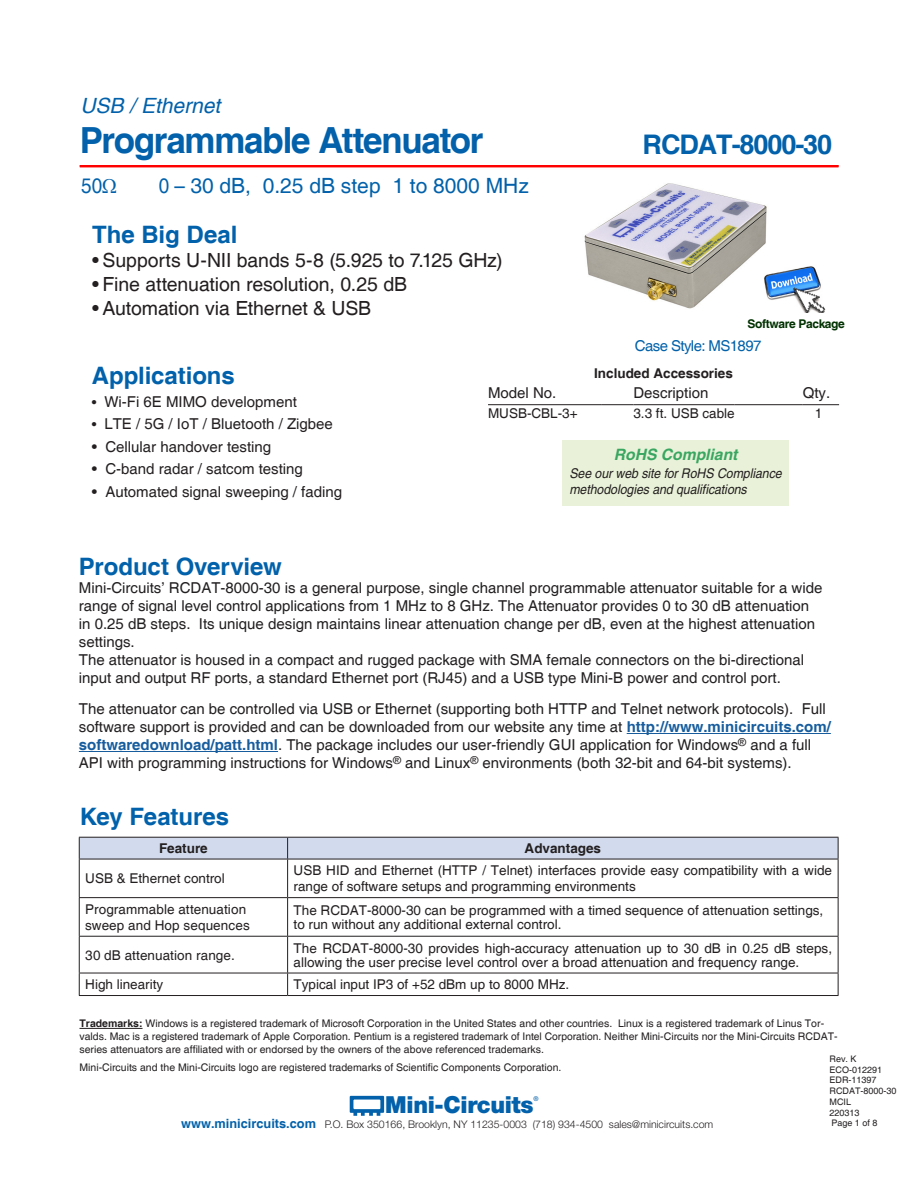
<style>
.page{position:relative;width:918px;height:1188px;background:#fff}
.page>*{position:absolute;margin:0;border:0;box-sizing:border-box;transform-origin:0 0}
.MAIN_HEADLINE{font:700 36px "Helvetica";letter-spacing:-.035em;color:#0261aa}
.t1{font:700 27px "Helvetica";letter-spacing:-.04em;color:#0261aa}
.section_head{font:700 24px "Helvetica";letter-spacing:-.005em;color:#0161ab}
.SECTIONS-HEAD{font:700 24px "Helvetica";letter-spacing:-.005em;color:#0161ab}
.t2{font:900 23.55px "Helvetica Neue";letter-spacing:-.015em;color:#0261aa}
.t3{font:21px "Helvetica";color:#0261aa;scale:.9 1}
.t4{font:italic 21px "Helvetica";color:#0261aa}
.FEAT____APPL{font:19.5px "Helvetica";letter-spacing:-.005em;color:#231f20}
.t5{font:italic 700 15.6px "Helvetica";color:rgb(13 147 68/.8)}
.FEAT___APPL{font:15px/18px "Helvetica";color:#221f20}
.VCO-SPECS1{font:15px "Helvetica";color:#231f20}
.t6{font:15px "Helvetica";letter-spacing:-.04em;color:#0261aa}
.FEAT____APPL-2{font:13.5px/16.2px "Helvetica";color:#231f20}
.t7{font:italic 13.5px/16px "Helvetica";letter-spacing:-.005em;color:#231f20;scale:.92 1}
.t8{font:700 13.5px "Helvetica";color:#231f20}
.VCO-SPECS1-2{font:13.5px "Helvetica";color:#231f20}
.t9{font:700 12px "Helvetica";letter-spacing:-.03em;color:#003100}
.SECTIONS-HEAD-2{font:10.5px/12.6px "Helvetica";color:#231f20}
.t10{font:300 10.5px "Helvetica Neue";color:#231f20}
.t11{font:9px "Helvetica";color:#231f20}
.t12{font:500 6.6px "Helvetica Neue";color:#0261aa}
.s1{font-size:13.5px}
.s2{font-weight:700;color:#175d9e}
.s3{font-weight:700}
.s4{font-family:"Helvetica";font-weight:700;font-size:12.75px;color:#0261aa}
</style>
<div class="page">
<svg style="left:350px;top:1096px;width:34px;height:20px"></svg>
<hr style="left:80px;top:165px;width:758px;height:2px;background:#f00">
<svg style="left:79px;top:837px;width:760px;height:22px;background:#c7cfe1"></svg>
<hr style="left:79px;top:859px;width:209px;height:1px;background:#231f20">
<hr style="left:79px;top:859px;width:1px;height:38px;background:#231f20">
<hr style="left:288px;top:859px;width:551px;height:1px;background:#231f20">
<hr style="left:287px;top:859px;width:1px;height:38px;background:#231f20">
<hr style="left:838px;top:859px;width:1px;height:38px;background:#231f20">
<hr style="left:79px;top:897px;width:209px;height:1px;background:#231f20">
<hr style="left:79px;top:898px;width:1px;height:38px;background:#231f20">
<hr style="left:288px;top:897px;width:551px;height:1px;background:#231f20">
<hr style="left:287px;top:898px;width:1px;height:38px;background:#231f20">
<hr style="left:838px;top:898px;width:1px;height:38px;background:#231f20">
<hr style="left:79px;top:936px;width:209px;height:1px;background:#231f20">
<hr style="left:79px;top:937px;width:1px;height:36px;background:#231f20">
<hr style="left:288px;top:936px;width:551px;height:1px;background:#231f20">
<hr style="left:287px;top:937px;width:1px;height:36px;background:#231f20">
<hr style="left:838px;top:937px;width:1px;height:36px;background:#231f20">
<hr style="left:79px;top:973px;width:209px;height:1px;background:#231f20">
<svg style="left:79px;top:973px;width:1px;height:22px"></svg>
<hr style="left:288px;top:973px;width:551px;height:1px;background:#231f20">
<svg style="left:287px;top:973px;width:1px;height:22px"></svg>
<svg style="left:838px;top:973px;width:1px;height:22px"></svg>
<hr style="left:288px;top:995px;width:551px;height:1px;background:#231f20">
<hr style="left:79px;top:995px;width:209px;height:1px;background:#231f20">
<hr style="left:627px;top:733px;width:204px;height:1px;background:#175d9e">
<hr style="left:79px;top:751px;width:199px;height:1px;background:#175d9e">
<hr style="left:80px;top:1028px;width:63px;height:1px;background:#231f20">
<img style="left:584px;top:183px;width:183px;height:126px">
<img style="left:763px;top:264px;width:63px;height:49px">
<hr style="left:488px;top:404px;width:114px;height:1px;background:#231f20">
<hr style="left:602px;top:404px;width:31px;height:1px;background:#231f20">
<hr style="left:633px;top:404px;width:101px;height:1px;background:#231f20">
<hr style="left:734px;top:404px;width:69px;height:1px;background:#231f20">
<hr style="left:803px;top:404px;width:36px;height:1px;background:#231f20">
<div style="left:562px;top:440px;width:226px;height:65px;background:#e9f2d8"></div>
<p class="t4" style="left:80px;top:94px;width:142px">USB / Ethernet</p>
<p class="MAIN_HEADLINE" style="left:80px;top:119px;width:405px">Programmable Attenuator</p>
<p class="t3" style="left:81px;top:173px;width:25px">50</p>
<p class="t3" style="left:159px;top:173px;width:413px">0 – 30 dB, 0.25 dB step 1 to 8000 MHz</p>
<p class="section_head" style="left:92px;top:220px;width:147px">The Big Deal</p>
<p class="FEAT____APPL" style="left:92px;top:249px;width:412px">• Supports U-NII bands 5-8 (5.925 to 7.125 GHz)</p>
<p class="FEAT____APPL" style="left:92px;top:273px;width:317px">• Fine attenuation resolution, 0.25 dB</p>
<p class="FEAT____APPL" style="left:92px;top:297px;width:281px">• Automation via Ethernet &amp; USB</p>
<p class="t1" style="left:643px;top:128px;width:191px">RCDAT-8000-30</p>
<p class="t9" style="left:748px;top:316px;width:99px">Software Package</p>
<p class="t6" style="left:635px;top:337px;width:128px">Case Style: MS1897</p>
<p class="SECTIONS-HEAD" style="left:92px;top:361px;width:145px">Applications</p>
<p class="VCO-SPECS1" style="left:92px;top:393px;width:207px"><span class="s1">•</span> Wi-Fi 6E MIMO development</p>
<p class="VCO-SPECS1" style="left:92px;top:415px;width:243px"><span class="s1">•</span> LTE / 5G / IoT / Bluetooth / Zigbee</p>
<p class="VCO-SPECS1" style="left:92px;top:438px;width:181px">• Cellular handover testing</p>
<p class="VCO-SPECS1" style="left:92px;top:460px;width:213px">• C-band radar / satcom testing</p>
<p class="VCO-SPECS1" style="left:92px;top:483px;width:252px">• Automated signal sweeping / fading</p>
<p class="t8" style="left:594px;top:365px;width:140px">Included Accessories</p>
<p class="VCO-SPECS1" style="left:488px;top:384px;width:70px">Model No.</p>
<p class="VCO-SPECS1" style="left:633px;top:384px;width:77px">Description</p>
<p class="VCO-SPECS1" style="left:803px;top:384px;width:29px">Qty.</p>
<p class="VCO-SPECS1-2" style="left:488px;top:405px;width:91px">MUSB-CBL-3+</p>
<p class="VCO-SPECS1-2" style="left:633px;top:405px;width:103px">3.3 ft. USB cable</p>
<p class="VCO-SPECS1-2" style="left:815px;top:405px;width:9px">1</p>
<p class="t5" style="left:614px;top:445px;width:125px">RoHS Compliant</p>
<p class="t7" style="left:569px;top:465px;width:232px">See our web site for RoHS Compliance methodologies and qualifications</p>
<p class="section_head" style="left:79px;top:552px;width:205px">Product Overview</p>
<p class="FEAT___APPL" style="left:79px;top:580px;width:745px">Mini-Circuits’ RCDAT-8000-30 is a general purpose, single channel programmable attenuator suitable for a wide range of signal level control applications from 1 MHz to 8 GHz. The Attenuator provides 0 to 30 dB attenuation in 0.25 dB steps. Its unique design maintains linear attenuation change per dB, even at the highest attenuation settings.</p>
<p class="FEAT___APPL" style="left:79px;top:652px;width:727px">The attenuator is housed in a compact and rugged package with SMA female connectors on the bi-directional input and output RF ports, a standard Ethernet port (RJ45) and a USB type Mini-B power and control port.</p>
<p class="FEAT___APPL" style="left:79px;top:700px;width:754px">The attenuator can be controlled via USB or Ethernet (supporting both HTTP and Telnet network protocols). Full software support is provided and can be downloaded from our website any time at <span class="s2">http://www.minicircuits.com/ softwaredownload/patt.html</span>. The package includes our user-friendly GUI application for Windows<sup>®</sup> and a full API with programming instructions for Windows<sup>®</sup> and Linux<sup>®</sup> environments (both 32-bit and 64-bit systems).</p>
<p class="section_head" style="left:80px;top:802px;width:151px">Key Features</p>
<p class="t8" style="left:159px;top:840px;width:50px">Feature</p>
<p class="t8" style="left:525px;top:840px;width:78px">Advantages</p>
<p class="FEAT____APPL-2" style="left:85px;top:871px;width:141px">USB &amp; Ethernet control</p>
<p class="FEAT____APPL-2" style="left:294px;top:863px;width:540px">USB HID and Ethernet (HTTP / Telnet) interfaces provide easy compatibility with a wide range of software setups and programming environments</p>
<p class="FEAT____APPL-2" style="left:85px;top:901px;width:166px">Programmable attenuation sweep and Hop sequences</p>
<p class="FEAT____APPL-2" style="left:294px;top:903px;width:531px;line-height:14.4px">The RCDAT-8000-30 can be programmed with a timed sequence of attenuation settings, to run without any additional external control.</p>
<p class="FEAT____APPL-2" style="left:85px;top:947px;width:151px">30 dB attenuation range.</p>
<p class="FEAT____APPL-2" style="left:294px;top:941px;width:540px;line-height:14.4px">The RCDAT-8000-30 provides high-accuracy attenuation up to 30 dB in 0.25 dB steps, allowing the user precise level control over a broad attenuation and frequency range.</p>
<p class="FEAT____APPL-2" style="left:85px;top:977px;width:80px">High linearity</p>
<p class="FEAT____APPL-2" style="left:294px;top:977px;width:277px">Typical input IP3 of +52 dBm up to 8000 MHz.</p>
<p class="SECTIONS-HEAD-2" style="left:80px;top:1018px;width:760px"><span class="s3">Trademarks:</span> Windows is a registered trademark of Microsoft Corporation in the United States and other countries. Linux is a registered trademark of Linus Tor&shy;valds. Mac is a registered trademark of Apple Corporation. Pentium is a registered trademark of Intel Corporation. Neither Mini-Circuits nor the Mini-Circuits RCDAT&shy;series attenuators are affiliated with or endorsed by the owners of the above referenced trademarks.</p>
<p class="SECTIONS-HEAD-2" style="left:80px;top:1061px;width:483px">Mini-Circuits and the Mini-Circuits logo are registered trademarks of Scientific Components Corporation.</p>
<p class="t11" style="left:830px;top:1053px;width:29px">Rev. K</p>
<p class="t11" style="left:830px;top:1064px;width:54px">ECO-012291</p>
<p class="t11" style="left:830px;top:1075px;width:49px">EDR-11397</p>
<p class="t11" style="left:830px;top:1086px;width:69px">RCDAT-8000-30</p>
<p class="t11" style="left:830px;top:1097px;width:23px">MCIL</p>
<p class="t11" style="left:830px;top:1107px;width:32px">220313</p>
<h3 class="t2" style="left:385px;top:1090px;width:150px">Mini-Circuits</h3>
<p class="t12" style="left:533px;top:1094px;width:7px">®</p>
<p class="t10" style="left:181px;top:1118px;width:534px"><span class="s4">www.minicircuits.com</span> P.O. Box 350166, Brooklyn, NY 11235-0003 (718) 934-4500 sales@minicircuits.com</p>
<p class="t11" style="left:831px;top:1117px;width:48px">Page 1 of 8</p>
</div>
